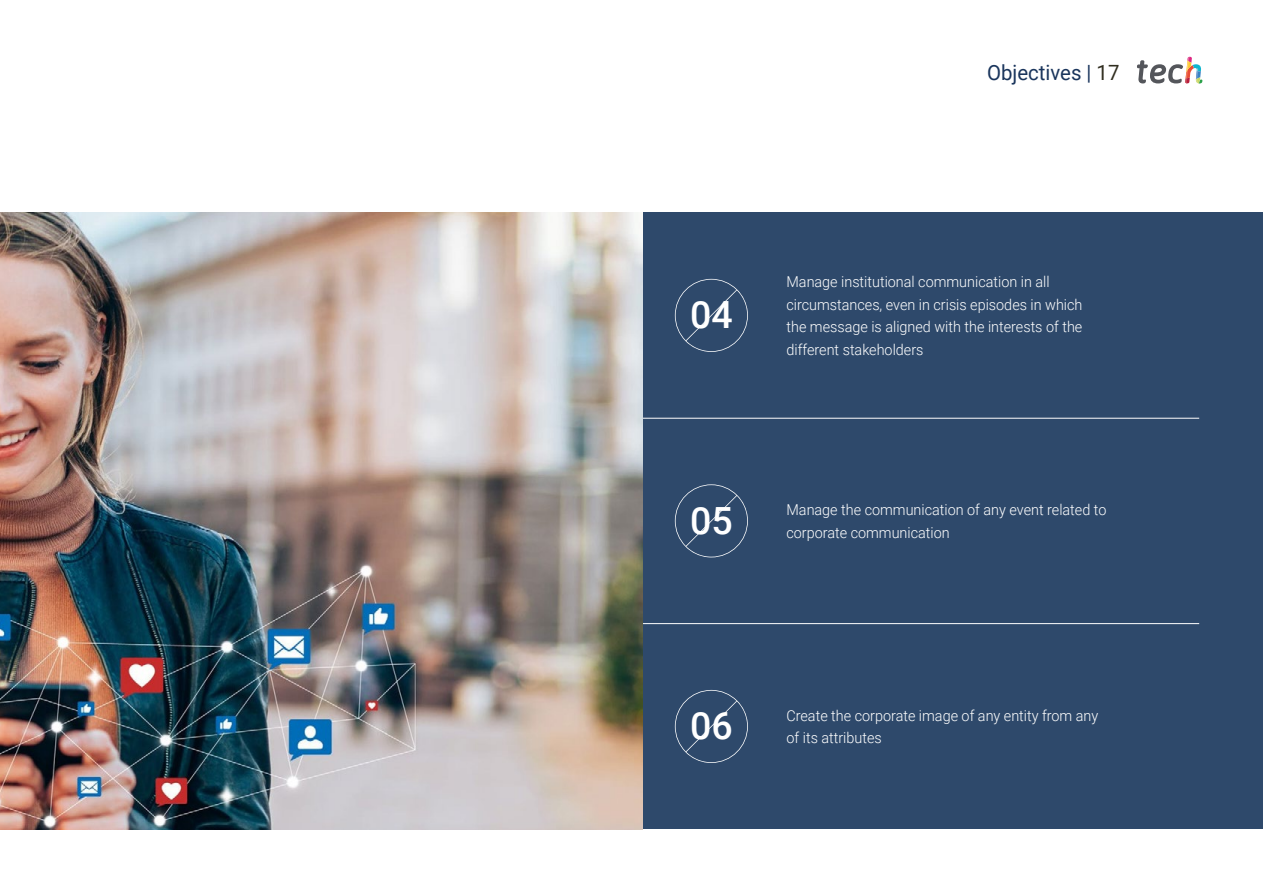
<style>
.page{position:relative;width:1263px;height:893px;background:#fff}
.page>*{position:absolute;margin:0;border:0;box-sizing:border-box;transform-origin:0 0}
.t1{font:500 37.5px "Roboto";color:#fff}
.t2{font:21px "Roboto";color:#1a355c}
.t3{font:300 15px/22.5px "Roboto";color:#fff;scale:.96 1}
.s1{color:#312e20}
</style>
<div class="page">
<svg style="left:1137px;top:57px;width:65px;height:27px"></svg>
<div style="left:642px;top:213px;width:621px;height:616px;background:#2e496b"></div>
<svg style="left:675px;top:279px;width:73px;height:73px"></svg>
<svg style="left:675px;top:484px;width:73px;height:73px"></svg>
<svg style="left:675px;top:690px;width:73px;height:73px"></svg>
<hr style="left:0;top:418px;width:1199px;height:1px;background:#fff">
<hr style="left:0;top:623px;width:1199px;height:1px;background:#fff">
<img style="left:0;top:213px;width:642px;height:616px">
<h2 class="t2" style="left:987px;top:57px;width:134px">Objectives | <span class="s1">17</span></h2>
<h1 class="t1" style="left:690px;top:288px;width:44px">04</h1>
<p class="t3" style="left:786px;top:270px;width:310px">Manage institutional communication in all circumstances, even in crisis episodes in which the message is aligned with the interests of the different stakeholders</p>
<h1 class="t1" style="left:690px;top:494px;width:44px">05</h1>
<p class="t3" style="left:786px;top:498px;width:335px">Manage the communication of any event related to corporate communication</p>
<h1 class="t1" style="left:690px;top:699px;width:44px">06</h1>
<p class="t3" style="left:786px;top:704px;width:326px">Create the corporate image of any entity from any of its attributes</p>
</div>
